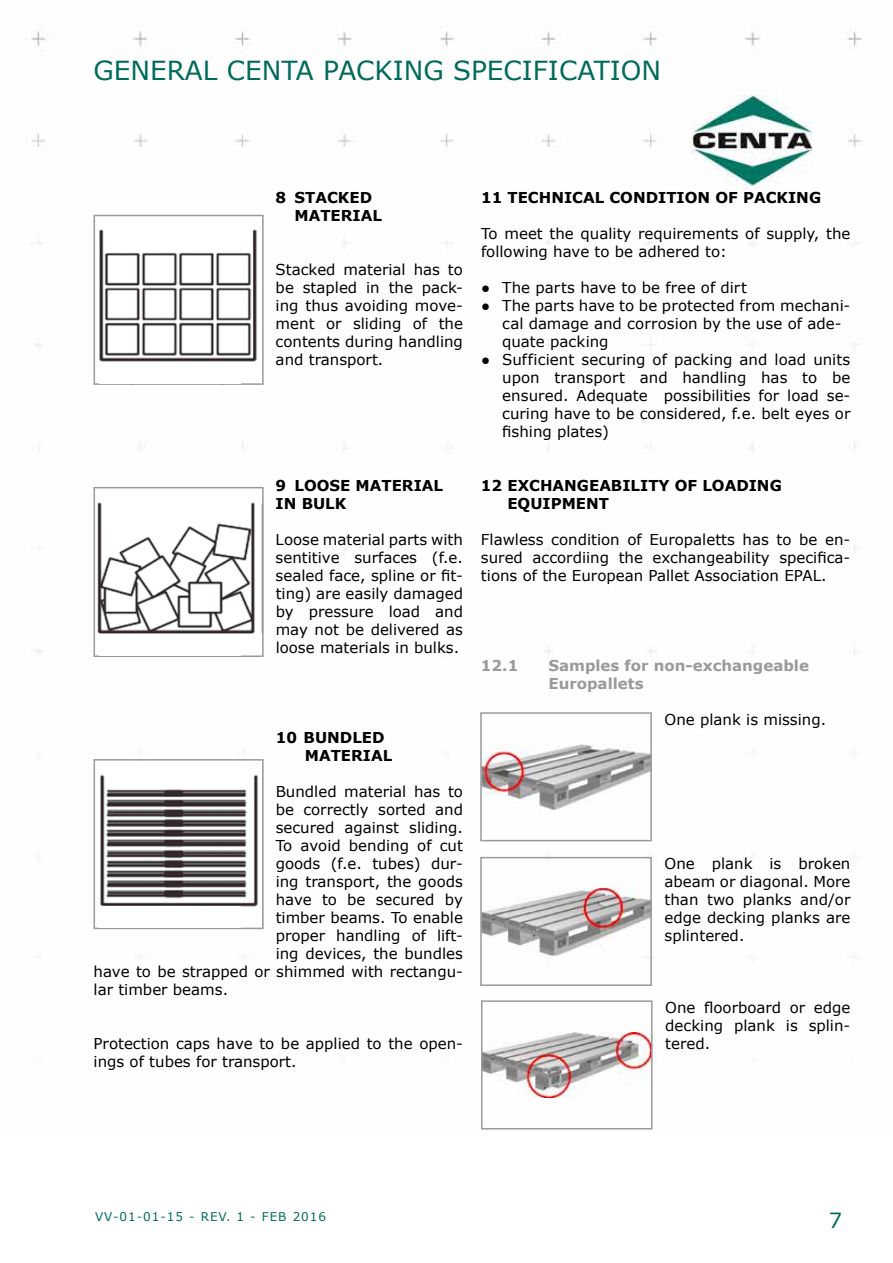
<style>
.page{position:relative;width:893px;height:1263px;background:#fff}
.page>*{position:absolute;margin:0;border:0;box-sizing:border-box;transform-origin:0 0}
.t1{font:26.25px "Verdana";color:#006b5a}
.t2{font:21px "Verdana";color:#006b5a}
.t3{font:15px/18px "Verdana";color:#000;text-align:justify}
.t4{font:700 15px/18px "Verdana";color:#000}
.t5{font:700 15px/18px "Verdana";color:#9a9a9a}
.t6{font:12px "Verdana";letter-spacing:.08em;color:#006b5a}
</style>
<div class="page">
<img style="left:26px;top:26px;width:836px;height:1104px">
<img style="left:97px;top:223px;width:164px;height:159px">
<div style="left:94px;top:215px;width:170px;height:170px;border:2px solid #9a9a9a"></div>
<div style="left:100px;top:362px;width:141px;height:21px;background:#fff"></div>
<img style="left:97px;top:495px;width:164px;height:159px">
<div style="left:94px;top:487px;width:170px;height:170px;border:2px solid #9a9a9a"></div>
<div style="left:100px;top:634px;width:141px;height:21px;background:#fff"></div>
<img style="left:97px;top:767px;width:164px;height:159px">
<div style="left:94px;top:759px;width:170px;height:170px;border:2px solid #9a9a9a"></div>
<div style="left:100px;top:906px;width:141px;height:21px;background:#fff"></div>
<img style="left:483px;top:744px;width:166px;height:65px">
<div style="left:480px;top:712px;width:172px;height:129px;border:2px solid #9a9a9a"></div>
<img style="left:483px;top:888px;width:166px;height:67px">
<div style="left:480px;top:857px;width:172px;height:129px;border:2px solid #9a9a9a"></div>
<img style="left:484px;top:1032px;width:166px;height:65px">
<div style="left:481px;top:1000px;width:172px;height:129px;border:2px solid #9a9a9a"></div>
<h1 class="t1" style="left:94px;top:52px;width:569px">GENERAL CENTA PACKING SPECIFICATION</h1>
<p class="t4" style="left:295px;top:188px;width:89px;text-indent:-19px">8 STACKED<br>MATERIAL</p>
<p class="t3" style="left:276px;top:260px;width:189px">Stacked material has to be stapled in the pack&shy;ing thus avoiding move&shy;ment or sliding of the contents during handling and transport.</p>
<p class="t4" style="left:276px;top:476px;width:169px">9 LOOSE MATERIAL<br>IN BULK</p>
<p class="t3" style="left:276px;top:530px;width:189px">Loose material parts with sentitive surfaces (f.e. sealed face, spline or fit&shy;ting) are easily damaged by pressure load and may not be delivered as loose materials in bulks.</p>
<p class="t4" style="left:305px;top:728px;width:89px;text-indent:-29px">10 BUNDLED<br>MATERIAL</p>
<p class="t3" style="left:276px;top:782px;width:189px">Bundled material has to</p>
<p class="t3" style="left:276px;top:800px;width:189px">be correctly sorted and</p>
<p class="t3" style="left:276px;top:818px;width:189px">secured against sliding.</p>
<p class="t3" style="left:276px;top:836px;width:189px">To avoid bending of cut</p>
<p class="t3" style="left:276px;top:854px;width:189px">goods (f.e. tubes) dur-</p>
<p class="t3" style="left:276px;top:872px;width:189px">ing transport, the goods</p>
<p class="t3" style="left:276px;top:890px;width:189px">have to be secured by</p>
<p class="t3" style="left:276px;top:908px;width:189px">timber beams. To enable</p>
<p class="t3" style="left:276px;top:926px;width:189px">proper handling of lift-</p>
<p class="t3" style="left:276px;top:944px;width:189px">ing devices, the bundles</p>
<p class="t3" style="left:94px;top:962px;width:371px">have to be strapped or shimmed with rectangu-</p>
<p class="t3" style="left:94px;top:980px;width:136px">lar timber beams.</p>
<p class="t3" style="left:94px;top:1034px;width:371px">Protection caps have to be applied to the open&shy;ings of tubes for transport.</p>
<p class="t4" style="left:481px;top:188px;width:342px">11 TECHNICAL CONDITION OF PACKING</p>
<p class="t3" style="left:481px;top:224px;width:371px">To meet the quality requirements of supply, the following have to be adhered to:</p>
<p class="t3" style="left:481px;top:278px;width:267px">● The parts have to be free of dirt</p>
<p class="t3" style="left:502px;top:296px;width:350px;text-align:left;text-indent:-21px">● The parts have to be protected from mechani&shy;cal damage and corrosion by the use of ade&shy;quate packing</p>
<p class="t3" style="left:502px;top:350px;width:350px;text-indent:-21px">● Sufficient securing of packing and load units upon transport and handling has to be ensured. Adequate possibilities for load se&shy;curing have to be considered, f.e. belt eyes or fishing plates)</p>
<p class="t4" style="left:507px;top:476px;width:276px;text-indent:-26px">12 EXCHANGEABILITY OF LOADING<br>EQUIPMENT</p>
<p class="t3" style="left:481px;top:530px;width:371px">Flawless condition of Europaletts has to be en&shy;sured accordiing the exchangeability specifica&shy;tions of the European Pallet Association EPAL.</p>
<p class="t5" style="left:481px;top:656px;width:39px">12.1</p>
<p class="t5" style="left:548px;top:656px;width:262px">Samples for non-exchangeable<br>Europallets</p>
<p class="t3" style="left:665px;top:710px;width:163px">One plank is missing.</p>
<p class="t3" style="left:665px;top:854px;width:187px">One plank is broken abeam or diagonal. More than two planks and/or edge decking planks are splintered.</p>
<p class="t3" style="left:665px;top:998px;width:187px">One floorboard or edge decking plank is splin&shy;tered.</p>
<p class="t6" style="left:95px;top:1208px;width:232px">VV-01-01-15 - REV. 1 - FEB 2016</p>
<h2 class="t2" style="left:829px;top:1206px;width:15px">7</h2>
</div>
